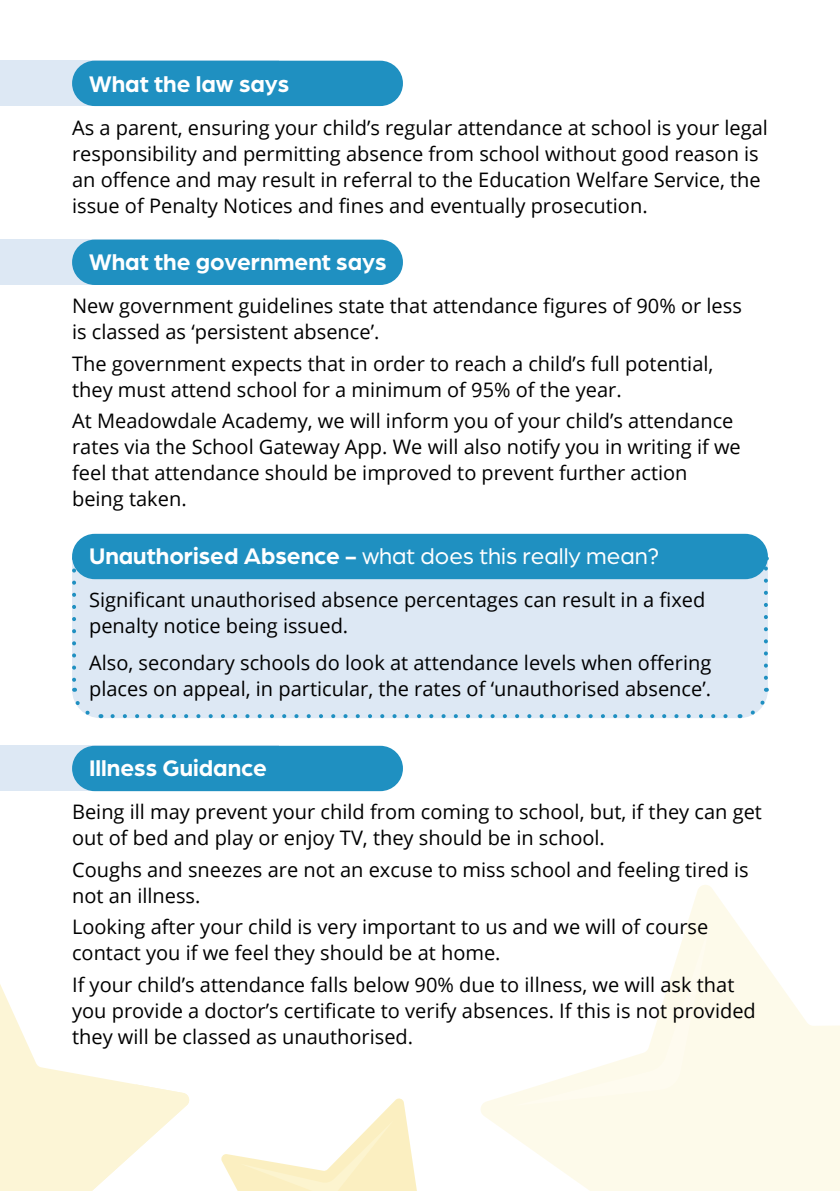
<style>
.page{position:relative;width:840px;height:1191px;background:#fff}
.page>*{position:absolute;margin:0;border:0;box-sizing:border-box;transform-origin:0 0}
.t1{font:700 24px "Arboria";color:#fff}
.t2{font:24px "Arboria";color:#fff}
.t3{font:20px/26px "Open Sans";color:#000}
.s1{font-weight:700}
</style>
<div class="page">
<svg style="left:688px;top:885px;width:48px;height:38px;fill:#fdfaea"></svg>
<div style="left:0;top:240px;width:278px;height:45px;background:#dde8f4"></div>
<div style="left:0;top:61px;width:278px;height:45px;background:#dde8f4"></div>
<div style="left:72px;top:61px;width:331px;height:45px;background:#1f90c1;border-radius:23px"></div>
<div style="left:0;top:746px;width:278px;height:45px;background:#dde8f4"></div>
<div style="left:72px;top:746px;width:331px;height:45px;background:#1f90c1;border-radius:23px"></div>
<div style="left:72px;top:240px;width:331px;height:45px;background:#1f90c1;border-radius:23px"></div>
<div style="left:72px;top:561px;width:695px;height:157px;background:#dde8f4"></div>
<svg style="left:112px;top:714px;width:621px;height:4px;background:#acd1e7"></svg>
<svg style="left:72px;top:570px;width:29px;height:149px;background:#d6e5f2"></svg>
<svg style="left:746px;top:688px;width:23px;height:30px"></svg>
<svg style="left:763px;top:561px;width:4px;height:117px"></svg>
<div style="left:72px;top:534px;width:695px;height:45px;background:#1f90c1;border-radius:23px"></div>
<svg style="left:221px;top:923px;width:618px;height:268px"></svg>
<svg style="left:0;top:984px;width:132px;height:100px"></svg>
<svg style="left:0;top:1084px;width:190px;height:107px"></svg>
<p class="t1" style="left:89px;top:67px;width:201px">What the law says</p>
<p class="t3" style="left:72px;top:114px;width:697px">As a parent, ensuring your child’s regular attendance at school is your legal responsibility and permitting absence from school without good reason is an offence and may result in referral to the Education Welfare Service, the issue of Penalty Notices and fines and eventually prosecution.</p>
<p class="t1" style="left:89px;top:245px;width:299px">What the government says</p>
<p class="t3" style="left:72px;top:292px;width:671px">New government guidelines state that attendance figures of 90% or less is classed as ‘persistent absence’.</p>
<p class="t3" style="left:72px;top:350px;width:642px">The government expects that in order to reach a child’s full potential, they must attend school for a minimum of 95% of the year.</p>
<p class="t3" style="left:72px;top:407px;width:670px">At Meadowdale Academy, we will inform you of your child’s attendance rates via the School Gateway App. We will also notify you in writing if we feel that attendance should be improved to prevent further action being taken.</p>
<p class="t2" style="left:89px;top:540px;width:571px"><span class="s1">Unauthorised Absence -</span> what does this really mean?</p>
<p class="t3" style="left:89px;top:586px;width:617px">Significant unauthorised absence percentages can result in a fixed penalty notice being issued.</p>
<p class="t3" style="left:89px;top:649px;width:623px">Also, secondary schools do look at attendance levels when offering places on appeal, in particular, the rates of ‘unauthorised absence’.</p>
<p class="t1" style="left:89px;top:751px;width:179px">Illness Guidance</p>
<p class="t3" style="left:72px;top:798px;width:691px">Being ill may prevent your child from coming to school, but, if they can get out of bed and play or enjoy TV, they should be in school.</p>
<p class="t3" style="left:72px;top:855px;width:678px">Coughs and sneezes are not an excuse to miss school and feeling tired is not an illness.</p>
<p class="t3" style="left:72px;top:913px;width:637px">Looking after your child is very important to us and we will of course contact you if we feel they should be at home.</p>
<p class="t3" style="left:72px;top:971px;width:685px">If your child’s attendance falls below 90% due to illness, we will ask that you provide a doctor’s certificate to verify absences. If this is not provided they will be classed as unauthorised.</p>
</div>
